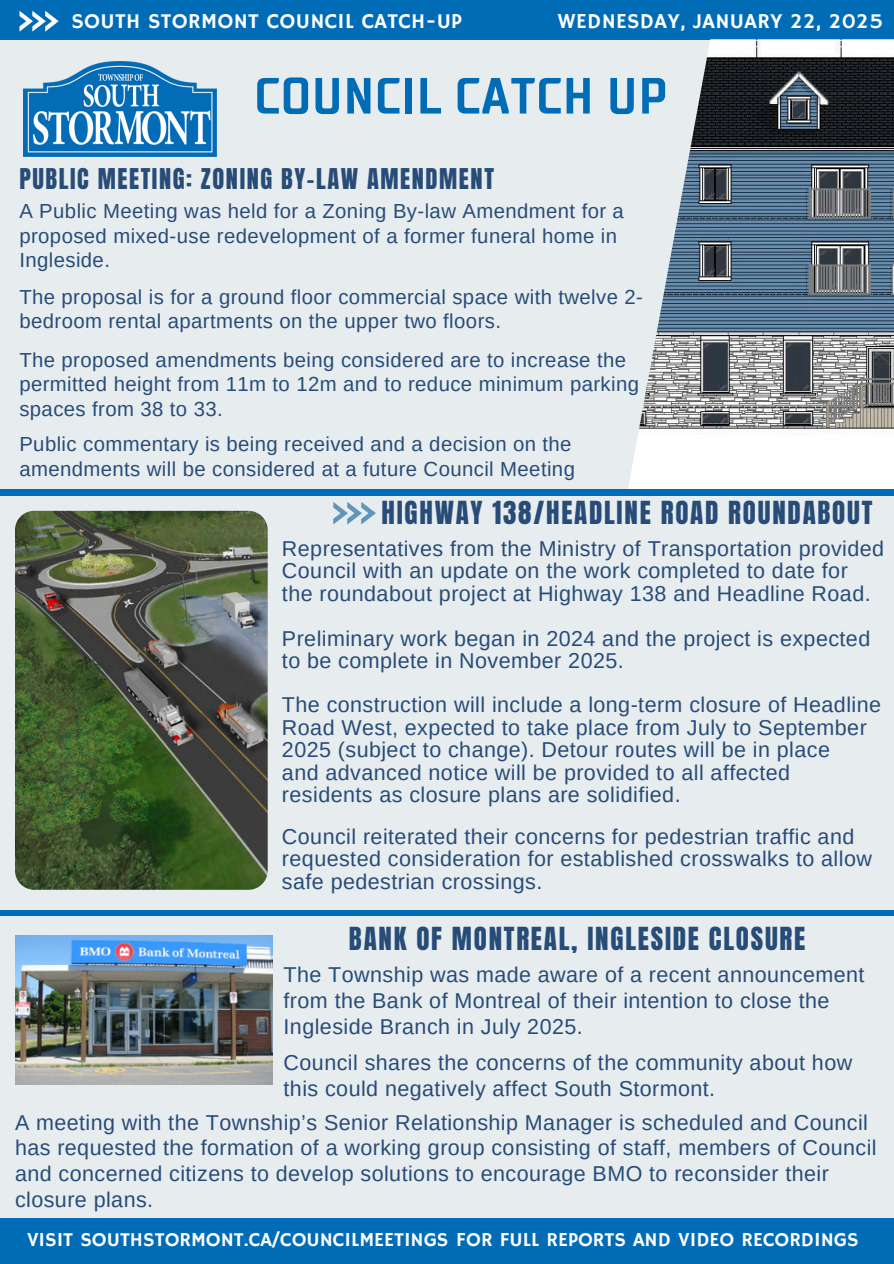
<style>
.page{position:relative;width:894px;height:1264px;background:#fff}
.page>*{position:absolute;margin:0;border:0;box-sizing:border-box;transform-origin:0 0}
.t1{font:700 50.85px "TT Supermolot Condensed";letter-spacing:.025em;color:#006cb6}
.t2{font:27px "Anton";letter-spacing:.065em;color:#274c77}
.t3{font:24.3px "Anton";letter-spacing:.065em;color:#274c77}
.t4{font:21.45px/22.5px "Arimo";letter-spacing:.02em;color:#274c77}
.t5{font:21.3px "Hammersmith One";letter-spacing:.015em;color:#fcfeff}
.t6{font:20.25px/24.8px "Arimo";letter-spacing:.02em;color:#274c77}
.t7{font:19.8px "Hammersmith One";color:#fcfeff}
</style>
<div class="page">
<div style="left:0;top:0;width:893px;height:1263px;background:#e7ecef"></div>
<div style="left:0;top:489px;width:893px;height:6px;background:#006cb6"></div>
<div style="left:0;top:0;width:893px;height:39px;background:#006cb6"></div>
<svg style="left:19px;top:11px;width:40px;height:21px"></svg>
<div style="left:0;top:1218px;width:893px;height:45px;background:#006cb6"></div>
<svg style="left:333px;top:502px;width:43px;height:22px"></svg>
<div style="left:0;top:910px;width:893px;height:5px;background:#006cb6"></div>
<img style="left:24px;top:61px;width:192px;height:96px">
<img style="left:628px;top:39px;width:265px;height:450px">
<img style="left:15px;top:511px;width:253px;height:378px;border-radius:19px">
<img style="left:15px;top:935px;width:258px;height:149px">
<h3 class="t5" style="left:71px;top:9px;width:392px">SOUTH STORMONT COUNCIL CATCH-UP</h3>
<p class="t5" style="left:557px;top:9px;width:327px">WEDNESDAY, JANUARY 22, 2025</p>
<p class="t1" style="left:254px;top:63px;width:414px">COUNCIL CATCH UP</p>
<p class="t3" style="left:19px;top:161px;width:476px">PUBLIC MEETING: ZONING BY-LAW AMENDMENT</p>
<p class="t6" style="left:19px;top:198px;width:606px">A Public Meeting was held for a Zoning By-law Amendment for a proposed mixed-use redevelopment of a former funeral home in<br>Ingleside.</p>
<p class="t6" style="left:19px;top:284px;width:625px">The proposal is for a ground floor commercial space with twelve 2- bedroom rental apartments on the upper two floors.</p>
<p class="t6" style="left:19px;top:347px;width:621px">The proposed amendments being considered are to increase the permitted height from 11m to 12m and to reduce minimum parking spaces from 38 to 33.</p>
<h2 class="t6" style="left:19px;top:431px;width:557px">Public commentary is being received and a decision on the amendments will be considered at a future Council Meeting</h2>
<p class="t2" style="left:381px;top:493px;width:492px">HIGHWAY 138/HEADLINE ROAD ROUNDABOUT</p>
<h2 class="t4" style="left:282px;top:537px;width:603px">Representatives from the Ministry of Transportation provided<br>Council with an update on the work completed to date for<br>the roundabout project at Highway 138 and Headline Road.</h2>
<p class="t4" style="left:282px;top:627px;width:589px">Preliminary work began in 2024 and the project is expected to be complete in November 2025.</p>
<p class="t4" style="left:282px;top:693px;width:600px">The construction will include a long-term closure of Headline Road West, expected to take place from July to September 2025 (subject to change). Detour routes will be in place<br>and advanced notice will be provided to all affected residents as closure plans are solidified.</p>
<p class="t4" style="left:282px;top:825px;width:591px">Council reiterated their concerns for pedestrian traffic and requested consideration for established crosswalks to allow safe pedestrian crossings.</p>
<p class="t2" style="left:349px;top:919px;width:458px">BANK OF MONTREAL, INGLESIDE CLOSURE</p>
<p class="t4" style="left:283px;top:961px;width:582px;line-height:26px">The Township was made aware of a recent announcement from the Bank of Montreal of their intention to close the<br>Ingleside Branch in July 2025.</p>
<p class="t4" style="left:283px;top:1049px;width:570px;line-height:25.8px">Council shares the concerns of the community about how this could negatively affect South Stormont.</p>
<h2 class="t4" style="left:15px;top:1109px;width:863px;line-height:25.8px">A meeting with the Township’s Senior Relationship Manager is scheduled and Council has requested the formation of a working group consisting of staff, members of Council and concerned citizens to develop solutions to encourage BMO to reconsider their closure plans.</h2>
<p class="t7" style="left:27px;top:1227px;width:832px">VISIT SOUTHSTORMONT.CA/COUNCILMEETINGS FOR FULL REPORTS AND VIDEO RECORDINGS</p>
</div>
